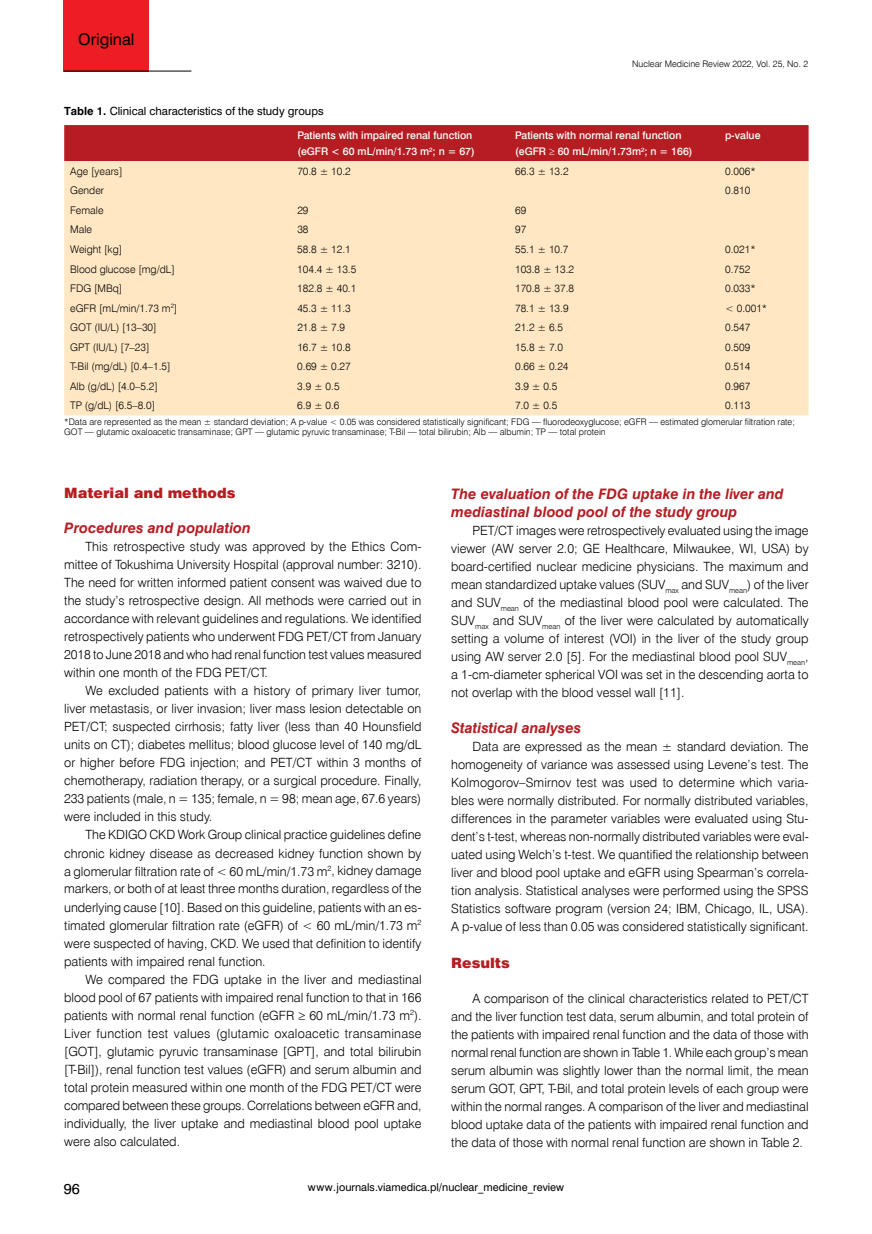
<style>
.page{position:relative;width:872px;height:1234px;background:#fff}
.page>*{position:absolute;margin:0;border:0;box-sizing:border-box;transform-origin:0 0}
.t1{font:15px "Swis 721 PL";color:#000}
.t2{font:14.25px "Swis 721 Blk EU";color:#b61d22}
.t3{font:italic 700 13.5px/18px "Swis 721 PL";color:#b61d22}
.t4{font:13.5px "Swis 721 PL";color:#000}
.t5{font:12.75px/18px "Swis 721 Lt EU";color:#000;text-align:justify}
.t6{font:10.5px "Swis 721 Lt EU";color:#000}
.t7{font:10.5px/16.5px "Swis 721 Md EU";color:#fff}
.t8{font:10.5px "Swis 721 PL";color:#000}
.t9{font:10.05px "Swis 721 PL";color:#000}
.t10{font:9px/10.8px "Swis 721 Lt EU";color:#000}
.s1{font-weight:700}
.s2{font-style:italic}
</style>
<div class="page">
<div style="left:64px;top:0;width:85px;height:71px;background:#ed1d24"></div>
<hr style="left:64px;top:71px;width:127px;height:1px;background:#000">
<div style="left:64px;top:125px;width:744px;height:36px;background:#b61d22"></div>
<div style="left:64px;top:161px;width:744px;height:254px;background:#ffe7c3"></div>
<p class="t1" style="left:78px;top:30px;width:58px">Original</p>
<p class="t10" style="left:632px;top:59px;width:177px">Nuclear Medicine Review 2022, Vol. 25, No. 2</p>
<p class="t8" style="left:64px;top:104px;width:261px"><span class="s1">Table 1.</span> Clinical characteristics of the study groups</p>
<p class="t7" style="left:297px;top:127px;width:179px">Patients with impaired renal function (eGFR &lt; 60 mL/min/1.73 m<sup>2</sup>; n = 67)</p>
<p class="t7" style="left:515px;top:127px;width:179px">Patients with normal renal function (eGFR ≥ 60 mL/min/1.73m<sup>2</sup>; n = 166)</p>
<p class="t7" style="left:725px;top:127px;width:37px">p<span class="s2">-</span>value</p>
<p class="t6" style="left:70px;top:164px;width:54px">Age [years]</p>
<p class="t6" style="left:297px;top:164px;width:55px">70.8 ± 10.2</p>
<p class="t6" style="left:515px;top:164px;width:55px">66.3 ± 13.2</p>
<p class="t6" style="left:725px;top:164px;width:32px">0.006*</p>
<p class="t6" style="left:70px;top:184px;width:35px">Gender</p>
<p class="t6" style="left:725px;top:184px;width:27px">0.810</p>
<p class="t6" style="left:70px;top:204px;width:35px">Female</p>
<p class="t6" style="left:297px;top:204px;width:13px">29</p>
<p class="t6" style="left:515px;top:204px;width:13px">69</p>
<p class="t6" style="left:70px;top:223px;width:23px">Male</p>
<p class="t6" style="left:297px;top:223px;width:13px">38</p>
<p class="t6" style="left:515px;top:223px;width:13px">97</p>
<p class="t6" style="left:70px;top:243px;width:54px">Weight [kg]</p>
<p class="t6" style="left:297px;top:243px;width:55px">58.8 ± 12.1</p>
<p class="t6" style="left:515px;top:243px;width:55px">55.1 ± 10.7</p>
<p class="t6" style="left:725px;top:243px;width:32px">0.021*</p>
<p class="t6" style="left:70px;top:262px;width:106px">Blood glucose [mg/dL]</p>
<p class="t6" style="left:297px;top:262px;width:61px">104.4 ± 13.5</p>
<p class="t6" style="left:515px;top:262px;width:61px">103.8 ± 13.2</p>
<p class="t6" style="left:725px;top:262px;width:27px">0.752</p>
<p class="t6" style="left:70px;top:282px;width:54px">FDG [MBq]</p>
<p class="t6" style="left:297px;top:282px;width:61px">182.8 ± 40.1</p>
<p class="t6" style="left:515px;top:282px;width:61px">170.8 ± 37.8</p>
<p class="t6" style="left:725px;top:282px;width:32px">0.033*</p>
<p class="t6" style="left:70px;top:301px;width:109px">eGFR [mL/min/1.73 m<sup>2</sup>]</p>
<p class="t6" style="left:297px;top:301px;width:55px">45.3 ± 11.3</p>
<p class="t6" style="left:515px;top:301px;width:55px">78.1 ± 13.9</p>
<p class="t6" style="left:725px;top:301px;width:43px">&lt; 0.001*</p>
<p class="t6" style="left:70px;top:321px;width:88px">GOT (IU/L) [13–30]</p>
<p class="t6" style="left:297px;top:321px;width:49px">21.8 ± 7.9</p>
<p class="t6" style="left:515px;top:321px;width:49px">21.2 ± 6.5</p>
<p class="t6" style="left:725px;top:321px;width:27px">0.547</p>
<p class="t6" style="left:70px;top:340px;width:81px">GPT (IU/L) [7–23]</p>
<p class="t6" style="left:297px;top:340px;width:55px">16.7 ± 10.8</p>
<p class="t6" style="left:515px;top:340px;width:49px">15.8 ± 7.0</p>
<p class="t6" style="left:725px;top:340px;width:27px">0.509</p>
<p class="t6" style="left:70px;top:360px;width:102px">T-Bil (mg/dL) [0.4–1.5]</p>
<p class="t6" style="left:297px;top:360px;width:55px">0.69 ± 0.27</p>
<p class="t6" style="left:515px;top:360px;width:55px">0.66 ± 0.24</p>
<p class="t6" style="left:725px;top:360px;width:27px">0.514</p>
<p class="t6" style="left:70px;top:380px;width:89px">Alb (g/dL) [4.0–5.2]</p>
<p class="t6" style="left:297px;top:380px;width:44px">3.9 ± 0.5</p>
<p class="t6" style="left:515px;top:380px;width:44px">3.9 ± 0.5</p>
<p class="t6" style="left:725px;top:380px;width:27px">0.967</p>
<p class="t6" style="left:70px;top:399px;width:86px">TP (g/dL) [6.5–8.0]</p>
<p class="t6" style="left:297px;top:399px;width:44px">6.9 ± 0.6</p>
<p class="t6" style="left:515px;top:399px;width:44px">7.0 ± 0.5</p>
<p class="t6" style="left:725px;top:399px;width:27px">0.113</p>
<p class="t10" style="left:64px;top:416px;width:732px">*Data are represented as the mean ± standard deviation; A p-value &lt; 0.05 was considered statistically significant; FDG — fluorodeoxyglucose; eGFR — estimated glomerular filtration rate;<br>GOT — glutamic oxaloacetic transaminase; GPT — glutamic pyruvic transaminase; T-Bil — total bilirubin; Alb — albumin; TP — total protein</p>
<p class="t2" style="left:64px;top:484px;width:173px">Material and methods</p>
<p class="t3" style="left:64px;top:519px;width:188px">Procedures and population</p>
<p class="t5" style="left:64px;top:538px;width:359px;text-indent:21px">This retrospective study was approved by the Ethics Com&shy;mittee of Tokushima University Hospital (approval number: 3210).<br>The need for written informed patient consent was waived due to the study’s retrospective design. All methods were carried out in accordance with relevant guidelines and regulations. We identified retrospectively patients who underwent FDG PET/CT from January 2018 to June 2018 and who had renal function test values measured within one month of the FDG PET/CT.</p>
<p class="t5" style="left:64px;top:682px;width:359px;text-indent:21px">We excluded patients with a history of primary liver tumor, liver metastasis, or liver invasion; liver mass lesion detectable on PET/CT; suspected cirrhosis; fatty liver (less than 40 Hounsfield units on CT); diabetes mellitus; blood glucose level of 140 mg/dL or higher before FDG injection; and PET/CT within 3 months of chemotherapy, radiation therapy, or a surgical procedure. Finally, 233 patients (male, n = 135; female, n = 98; mean age, 67.6 years) were included in this study.</p>
<p class="t5" style="left:64px;top:826px;width:359px;text-indent:21px">The KDIGO CKD Work Group clinical practice guidelines define chronic kidney disease as decreased kidney function shown by a glomerular filtration rate of &lt; 60 mL/min/1.73 m<sup>2</sup>, kidney damage markers, or both of at least three months duration, regardless of the underlying cause [10]. Based on this guideline, patients with an es&shy;timated glomerular filtration rate (eGFR) of &lt; 60 mL/min/1.73 m<sup>2 </sup>were suspected of having, CKD. We used that definition to identify patients with impaired renal function.</p>
<p class="t5" style="left:64px;top:970px;width:359px;text-indent:21px">We compared the FDG uptake in the liver and mediastinal blood pool of 67 patients with impaired renal function to that in 166 patients with normal renal function (eGFR ≥ 60 mL/min/1.73 m<sup>2</sup>).<br>Liver function test values (glutamic oxaloacetic transaminase [GOT], glutamic pyruvic transaminase [GPT], and total bilirubin [T-Bil]), renal function test values (eGFR) and serum albumin and total protein measured within one month of the FDG PET/CT were compared between these groups. Correlations between eGFR and, individually, the liver uptake and mediastinal blood pool uptake were also calculated.</p>
<p class="t3" style="left:451px;top:484px;width:334px">The evaluation of the FDG uptake in the liver and mediastinal blood pool of the study group</p>
<p class="t5" style="left:451px;top:521px;width:359px;text-indent:21px">PET/CT images were retrospectively evaluated using the image viewer (AW server 2.0; GE Healthcare, Milwaukee, WI, USA) by board-certified nuclear medicine physicians. The maximum and mean standardized uptake values (SUV<sub>max</sub> and SUV<sub>mean</sub>) of the liver and SUV<sub>mean</sub> of the mediastinal blood pool were calculated. The SUV<sub>max</sub> and SUV<sub>mean</sub> of the liver were calculated by automatically setting a volume of interest (VOI) in the liver of the study group using AW server 2.0 [5]. For the mediastinal blood pool SUV<sub>mean</sub>, a 1-cm-diameter spherical VOI was set in the descending aorta to not overlap with the blood vessel wall [11].</p>
<p class="t3" style="left:451px;top:718px;width:131px">Statistical analyses</p>
<p class="t5" style="left:451px;top:737px;width:359px;text-indent:21px">Data are expressed as the mean ± standard deviation. The homogeneity of variance was assessed using Levene’s test. The Kolmogorov–Smirnov test was used to determine which varia&shy;bles were normally distributed. For normally distributed variables, differences in the parameter variables were evaluated using Stu&shy;dent’s t-test, whereas non-normally distributed variables were eval&shy;uated using Welch’s t-test. We quantified the relationship between liver and blood pool uptake and eGFR using Spearman’s correla&shy;tion analysis. Statistical analyses were performed using the SPSS Statistics software program (version 24; IBM, Chicago, IL, USA).<br>A p-value of less than 0.05 was considered statistically significant.</p>
<p class="t2" style="left:451px;top:953px;width:60px">Results</p>
<p class="t5" style="left:451px;top:989px;width:359px;text-indent:21px">A comparison of the clinical characteristics related to PET/CT and the liver function test data, serum albumin, and total protein of the patients with impaired renal function and the data of those with normal renal function are shown in Table 1. While each group’s mean serum albumin was slightly lower than the normal limit, the mean serum GOT, GPT, T-Bil, and total protein levels of each group were within the normal ranges. A comparison of the liver and mediastinal blood uptake data of the patients with impaired renal function and the data of those with normal renal function are shown in Table 2.</p>
<p class="t4" style="left:64px;top:1179px;width:17px">96</p>
<p class="t9" style="left:308px;top:1180px;width:258px">www.journals.viamedica.pl/nuclear_medicine_review</p>
</div>
